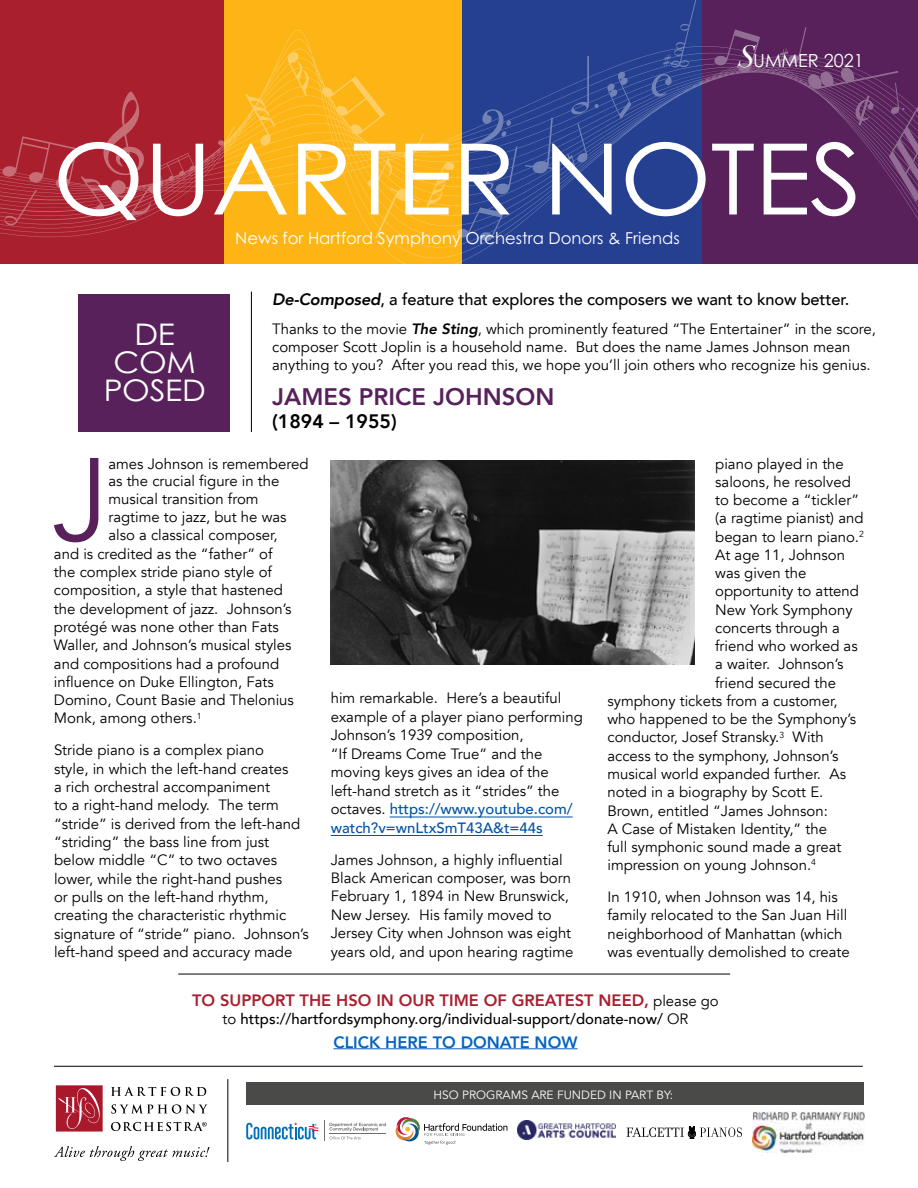
<style>
.page{position:relative;width:918px;height:1188px;background:#fff}
.page>*{position:absolute;margin:0;border:0;box-sizing:border-box;transform-origin:0 0}
.t1{font:116.25px "Avenir";color:#58215b}
.t2{font:98.7px "Century Gothic Pro";letter-spacing:-.01em;color:#fff;scale:1.07 1}
.t3{font:29.85px/28px "Century Gothic Pro";letter-spacing:-.01em;color:#fff;text-align:center;scale:1.07 1}
.t4{font:800 23.85px "Avenir";color:#58215b}
.t5{font:800 19.5px "Avenir";color:#000}
.t6{font:18.15px "Century Gothic Pro";color:#fff}
.t7{font:500 16.5px "Avenir";letter-spacing:-.01em;color:#000}
.t8{font:800 16.5px "Avenir";color:#a91f2e}
.t9{font:16.5px "Century Gothic Pro";color:#fff}
.t10{font:800 16.5px "Avenir";color:#0563c1}
.t11{font:15px/18.3px "Avenir";color:#000}
.t12{font:500 15px "Avenir";color:#000}
.t13{font:12px "Avenir";color:#fff}
.s1{font-family:"Bodoni Svty Two OSITCTT";font-style:italic;font-size:31.35px}
.s2{font-weight:800;font-style:italic}
.s3{font-weight:400;font-size:15px;color:#000}
.s4{font-weight:400}
.s5{font-weight:500;color:#0053a5}
</style>
<div class="page">
<div style="left:78px;top:294px;width:152px;height:137px;background:#58215b"></div>
<div style="left:222px;top:0;width:241px;height:264px;background:#fcb515"></div>
<div style="left:699px;top:0;width:219px;height:264px;background:#58215b"></div>
<div style="left:0;top:0;width:223px;height:264px;background:#a91f2e"></div>
<div style="left:462px;top:0;width:240px;height:264px;background:#254091"></div>
<svg style="left:0;top:197px;width:918px;height:67px"></svg>
<svg style="left:0;top:30px;width:778px;height:167px"></svg>
<svg style="left:714px;top:29px;width:46px;height:44px"></svg>
<svg style="left:218px;top:126px;width:17px;height:20px"></svg>
<svg style="left:607px;top:71px;width:24px;height:48px"></svg>
<svg style="left:663px;top:0;width:33px;height:68px"></svg>
<svg style="left:2px;top:89px;width:193px;height:137px"></svg>
<svg style="left:245px;top:93px;width:30px;height:53px"></svg>
<svg style="left:525px;top:118px;width:31px;height:56px"></svg>
<svg style="left:570px;top:56px;width:29px;height:59px"></svg>
<svg style="left:567px;top:123px;width:21px;height:45px"></svg>
<svg style="left:287px;top:52px;width:231px;height:189px"></svg>
<svg style="left:651px;top:74px;width:21px;height:23px"></svg>
<svg style="left:778px;top:27px;width:140px;height:175px"></svg>
<hr style="left:54px;top:1066px;width:809px;height:1px;background:#000">
<div style="left:246px;top:1082px;width:618px;height:23px;background:#4a4a48"></div>
<svg style="left:246px;top:1121px;width:140px;height:20px"></svg>
<img style="left:517px;top:1120px;width:99px;height:20px">
<svg style="left:396px;top:1117px;width:111px;height:28px"></svg>
<svg style="left:627px;top:1126px;width:115px;height:13px"></svg>
<svg style="left:54px;top:1146px;width:155px;height:15px"></svg>
<svg style="left:56px;top:1085px;width:47px;height:47px;background:#b53748"></svg>
<svg style="left:111px;top:1087px;width:95px;height:9px"></svg>
<svg style="left:111px;top:1104px;width:97px;height:10px"></svg>
<svg style="left:111px;top:1122px;width:96px;height:9px"></svg>
<hr style="left:227px;top:1079px;width:1px;height:83px;background:#000">
<img style="left:753px;top:1111px;width:112px;height:42px">
<hr style="left:390px;top:817px;width:183px;height:1px;background:#0053a5">
<hr style="left:331px;top:835px;width:212px;height:1px;background:#0053a5">
<hr style="left:178px;top:974px;width:552px;height:1px;background:#000">
<hr style="left:333px;top:1048px;width:245px;height:1px;background:#0563c1">
<hr style="left:251px;top:292px;width:1px;height:140px;background:#000">
<img style="left:330px;top:460px;width:365px;height:204px">
<p class="t6" style="left:738px;top:49px;width:127px"><span class="s1">S</span>UMMER 2021</p>
<h2 class="t2" style="left:53px;top:119px;width:758px">QUARTER NOTES</h2>
<p class="t9" style="left:235px;top:228px;width:446px">News for Hartford Symphony Orchestra Donors &amp; Friends</p>
<p class="t7" style="left:272px;top:285px;width:579px"><span class="s2">De-Composed</span>, a feature that explores the composers we want to know better.</p>
<h3 class="t3" style="left:104px;top:320px;width:97px">DE<br>COM<br>POSED</h3>
<p class="t11" style="left:272px;top:320px;width:605px">Thanks to the movie <span class="s2">The Sting</span>, which prominently featured “The Entertainer” in the score, composer Scott Joplin is a household name. But does the name James Johnson mean anything to you? After you read this, we hope you’ll join others who recognize his genius.</p>
<h3 class="t4" style="left:272px;top:378px;width:284px">JAMES PRICE JOHNSON</h3>
<h3 class="t5" style="left:272px;top:406px;width:126px">(1894 – 1955)</h3>
<h1 class="t1" style="left:52px;top:431px;width:58px">J</h1>
<p class="t11" style="left:108px;top:455px;width:202px">ames Johnson is remembered</p>
<p class="t11" style="left:715px;top:455px;width:130px">piano played in the</p>
<p class="t11" style="left:715px;top:473px;width:137px">saloons, he resolved</p>
<p class="t11" style="left:715px;top:491px;width:145px">to become a “tickler”</p>
<p class="t11" style="left:715px;top:509px;width:150px">(a ragtime pianist) and</p>
<p class="t11" style="left:715px;top:528px;width:150px">began to learn piano.<sup>2</sup></p>
<p class="t11" style="left:715px;top:546px;width:131px">At age 11, Johnson</p>
<p class="t11" style="left:715px;top:564px;width:93px">was given the</p>
<p class="t11" style="left:715px;top:582px;width:145px">opportunity to attend</p>
<p class="t11" style="left:715px;top:601px;width:139px">New York Symphony</p>
<p class="t11" style="left:715px;top:619px;width:126px">concerts through a</p>
<p class="t11" style="left:715px;top:637px;width:144px">friend who worked as</p>
<p class="t11" style="left:715px;top:655px;width:130px">a waiter. Johnson’s</p>
<p class="t11" style="left:715px;top:674px;width:122px">friend secured the</p>
<p class="t11" style="left:608px;top:692px;width:232px">symphony tickets from a customer,</p>
<p class="t11" style="left:608px;top:710px;width:250px">who happened to be the Symphony’s</p>
<p class="t11" style="left:608px;top:728px;width:218px">conductor, Josef Stransky.<sup>3</sup> With</p>
<p class="t11" style="left:608px;top:747px;width:232px">access to the symphony, Johnson’s</p>
<p class="t11" style="left:608px;top:765px;width:240px">musical world expanded further. As</p>
<p class="t11" style="left:608px;top:783px;width:217px">noted in a biography by Scott E.</p>
<p class="t11" style="left:608px;top:801px;width:222px">Brown, entitled “James Johnson:</p>
<p class="t11" style="left:608px;top:820px;width:221px">A Case of Mistaken Identity,” the</p>
<p class="t11" style="left:608px;top:838px;width:235px">full symphonic sound made a great</p>
<p class="t11" style="left:608px;top:856px;width:210px">impression on young Johnson.<sup>4</sup></p>
<p class="t11" style="left:608px;top:888px;width:244px">In 1910, when Johnson was 14, his family relocated to the San Juan Hill neighborhood of Manhattan (which was eventually demolished to create</p>
<p class="t8" style="left:192px;top:987px;width:528px">TO SUPPORT THE HSO IN OUR TIME OF GREATEST NEED, <span class="s3">please go</span></p>
<p class="t12" style="left:223px;top:1005px;width:467px"><span class="s4">to</span> https://hartfordsymphony.org/individual-support/donate-now/ <span class="s4">OR</span></p>
<p class="t10" style="left:333px;top:1029px;width:246px">CLICK HERE TO DONATE NOW</p>
<p class="t11" style="left:108px;top:472px;width:173px">as the crucial figure in the</p>
<p class="t11" style="left:108px;top:490px;width:152px">musical transition from</p>
<p class="t11" style="left:108px;top:508px;width:180px">ragtime to jazz, but he was</p>
<p class="t11" style="left:108px;top:526px;width:171px">also a classical composer,</p>
<p class="t11" style="left:54px;top:545px;width:220px">and is credited as the “father” of</p>
<p class="t11" style="left:54px;top:563px;width:220px">the complex stride piano style of</p>
<p class="t11" style="left:54px;top:581px;width:230px">composition, a style that hastened</p>
<p class="t11" style="left:54px;top:600px;width:239px">the development of jazz. Johnson’s</p>
<p class="t11" style="left:54px;top:618px;width:226px">protégé was none other than Fats</p>
<p class="t11" style="left:54px;top:636px;width:239px">Waller, and Johnson’s musical styles</p>
<p class="t11" style="left:54px;top:654px;width:227px">and compositions had a profound</p>
<p class="t11" style="left:54px;top:673px;width:221px">influence on Duke Ellington, Fats</p>
<p class="t11" style="left:54px;top:691px;width:241px">Domino, Count Basie and Thelonius</p>
<p class="t11" style="left:54px;top:709px;width:149px">Monk, among others.<sup>1</sup></p>
<p class="t11" style="left:54px;top:741px;width:256px">Stride piano is a complex piano<br>style, in which the left-hand creates<br>a rich orchestral accompaniment<br>to a right-hand melody. The term “stride” is derived from the left-hand “striding” the bass line from just below middle “C” to two octaves lower, while the right-hand pushes<br>or pulls on the left-hand rhythm, creating the characteristic rhythmic signature of “stride” piano. Johnson’s left-hand speed and accuracy made</p>
<p class="t11" style="left:331px;top:689px;width:254px">him remarkable. Here’s a beautiful example of a player piano performing Johnson’s 1939 composition,<br>“If Dreams Come True” and the moving keys gives an idea of the left-hand stretch as it “strides” the octaves. <span class="s5">https://www.youtube.com/ watch?v=wnLtxSmT43A&amp;t=44s</span></p>
<p class="t11" style="left:331px;top:850px;width:244px">James Johnson, a highly influential Black American composer, was born February 1, 1894 in New Brunswick, New Jersey. His family moved to Jersey City when Johnson was eight years old, and upon hearing ragtime</p>
<p class="t13" style="left:434px;top:1088px;width:241px">HSO PROGRAMS ARE FUNDED IN PART BY:</p>
</div>
